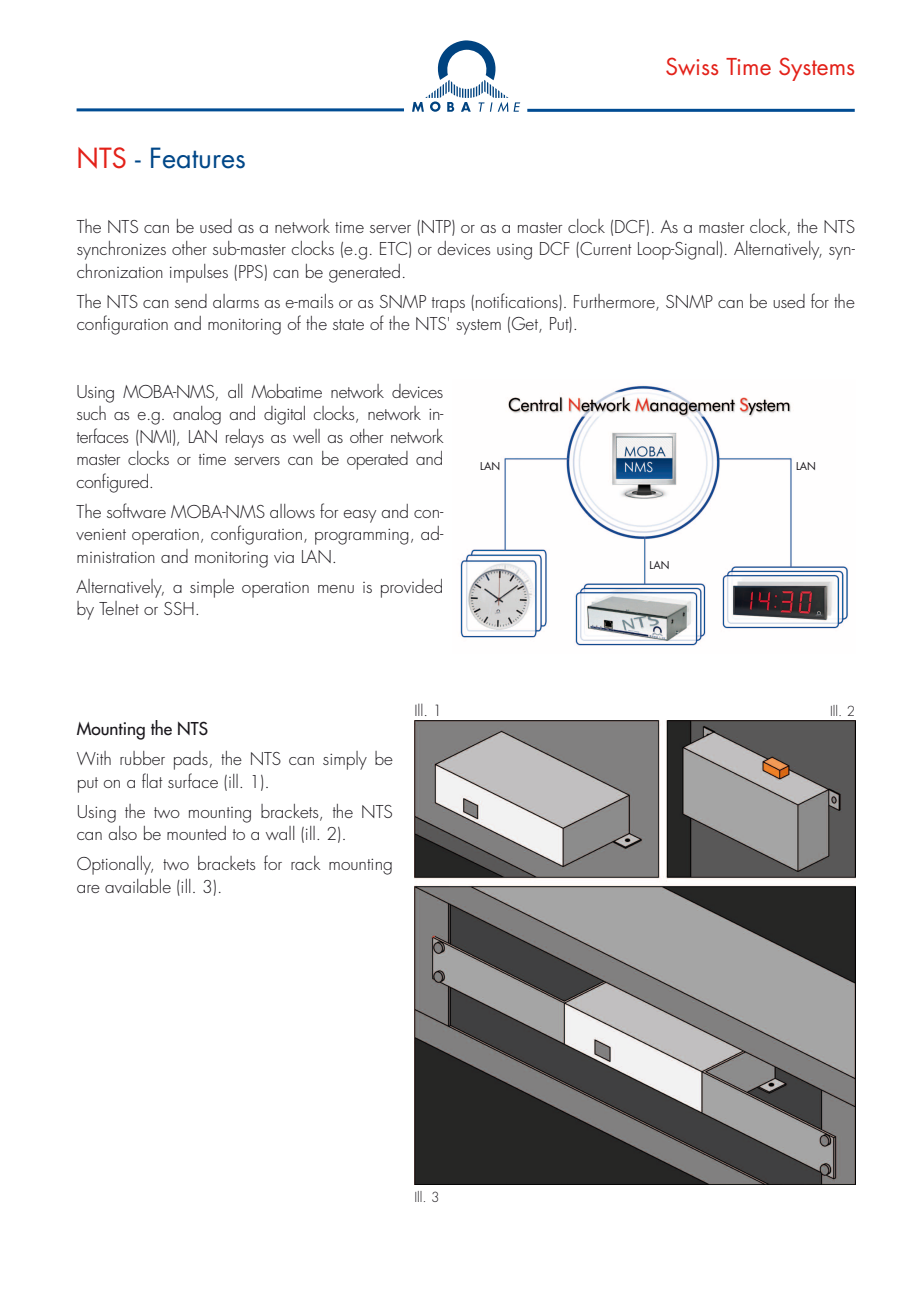
<style>
.page{position:relative;width:919px;height:1289px;background:#fff}
.page>*{position:absolute;margin:0;border:0;box-sizing:border-box;transform-origin:0 0}
.t1{font:27px "Futura Std";color:#004788}
.t2{font:22.65px "Futura";color:#e32119}
.t3{font:300 17.25px/22.5px "Futura Std";color:#1a171c}
.t4{font:500 17.25px "Futura Std";color:#1a171c}
.t5{font:300 15px "Futura Std";color:#1a171c}
.t6{font:300 13.5px "Futura Std";color:#1a171c}
.t7{font:10.5px "Futura Std";color:#1a171c}
.s1{color:#e32119}
</style>
<div class="page">
<svg style="left:412px;top:40px;width:108px;height:72px"></svg>
<hr style="left:77px;top:108px;width:327px;height:3px;background:#004c93">
<hr style="left:527px;top:109px;width:327px;height:3px;background:#004c93">
<img style="left:414px;top:720px;width:441px;height:464px">
<img style="left:460px;top:385px;width:388px;height:261px">
<h1 class="t1" style="left:77px;top:141px;width:171px"><span class="s1">NTS</span> - Features</h1>
<h2 class="t2" style="left:665px;top:51px;width:191px">Swiss Time Systems</h2>
<p class="t3" style="left:77px;top:215px;width:779px;text-align:justify">The NTS can be used as a network time server (NTP) or as a master clock (DCF). As a master clock, the NTS synchronizes other sub-master clocks (e.g. ETC) or devices using DCF (Current Loop-Signal). Alternatively, syn&shy;chronization impulses (PPS) can be generated.</p>
<p class="t3" style="left:77px;top:290px;width:779px">The NTS can send alarms as e-mails or as SNMP traps (notifications). Furthermore, SNMP can be used for the configuration and monitoring of the state of the NTS' system (Get, Put).</p>
<p class="t3" style="left:77px;top:381px;width:368px;text-align:justify">Using MOBA-NMS, all Mobatime network devices such as e.g. analog and digital clocks, network in&shy;terfaces (NMI), LAN relays as well as other network master clocks or time servers can be operated and configured.</p>
<p class="t3" style="left:77px;top:501px;width:368px;text-align:justify">The software MOBA-NMS allows for easy and con&shy;venient operation, configuration, programming, ad&shy;ministration and monitoring via LAN.</p>
<p class="t3" style="left:77px;top:575px;width:368px">Alternatively, a simple operation menu is provided by Telnet or SSH.</p>
<p class="t7" style="left:480px;top:459px;width:22px">LAN</p>
<p class="t7" style="left:796px;top:459px;width:22px">LAN</p>
<p class="t7" style="left:649px;top:558px;width:22px">LAN</p>
<p class="t4" style="left:77px;top:718px;width:133px">Mounting the NTS</p>
<p class="t3" style="left:77px;top:748px;width:318px">With rubber pads, the NTS can simply be put on a flat surface (ill. 1).</p>
<p class="t3" style="left:77px;top:800px;width:318px">Using the two mounting brackets, the NTS can also be mounted to a wall (ill. 2).</p>
<p class="t3" style="left:77px;top:853px;width:318px">Optionally, two brackets for rack mounting are available (ill. 3).</p>
<p class="t5" style="left:414px;top:701px;width:29px">Ill. 1</p>
<p class="t6" style="left:830px;top:702px;width:26px">Ill. 2</p>
<p class="t6" style="left:414px;top:1189px;width:26px">Ill. 3</p>
</div>
